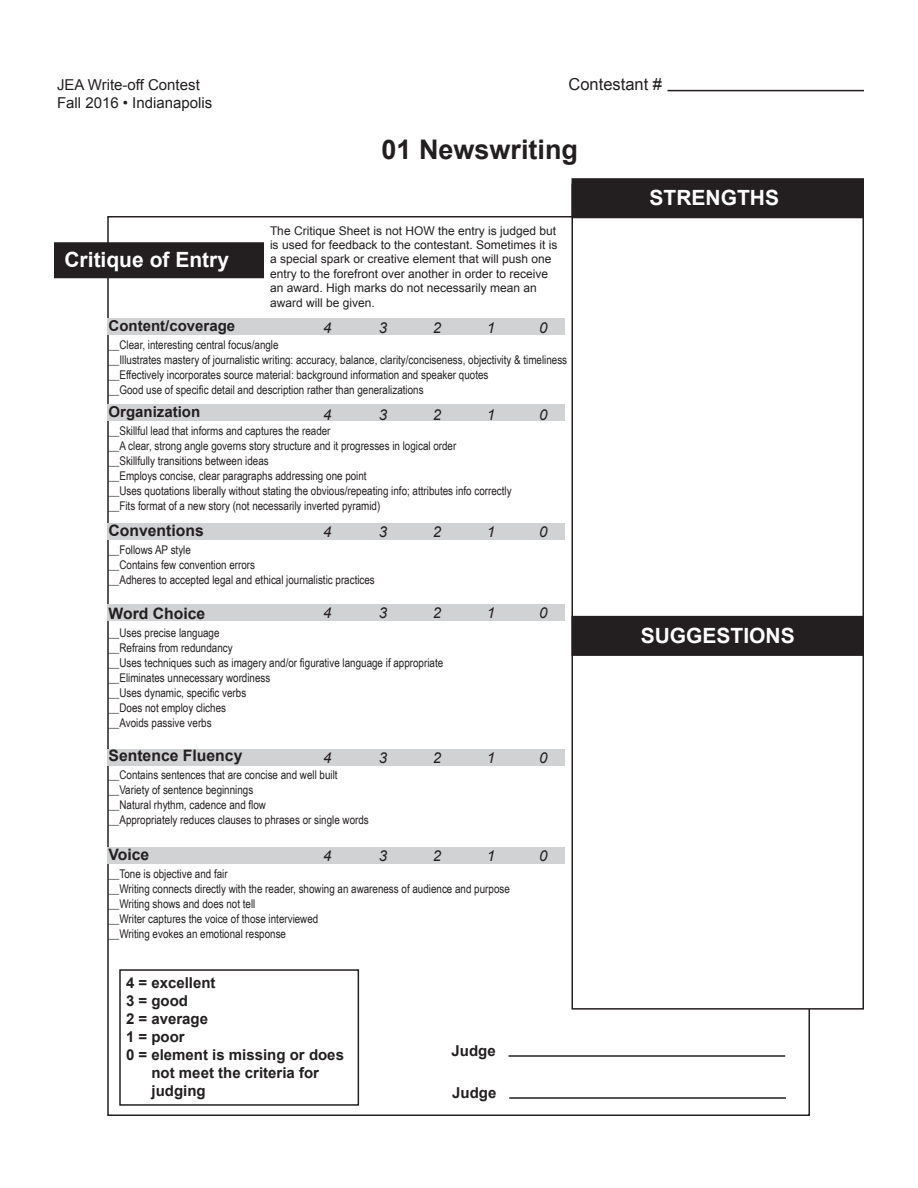
<style>
.page{position:relative;width:918px;height:1188px;background:#fff}
.page>*{position:absolute;margin:0;border:0;box-sizing:border-box;transform-origin:0 0}
.t1{font:700 27px "Arial";color:#231f20}
.t2{font:700 21px "Arial";color:#fff}
.t3{font:16.5px "Arial";color:#231f20}
.t4{font:700 15.75px "Arial";color:#231f20}
.t5{font:700 15px "Arial";color:#231f20}
.t6{font:15px/18px "Arial";color:#231f20}
.t7{font:italic 15px "Arial";color:#231f20}
.t8{font:12px "Arial Narrow";color:#231f20}
.t9{font:12px/14.4px "Arial";color:#231f20}
</style>
<div class="page">
<hr style="left:668px;top:90px;width:196px;height:1px;background:#231f20">
<div style="left:55px;top:243px;width:208px;height:35px;background:#231f20"></div>
<div style="left:54px;top:242px;width:210px;height:36px;border:2px solid #231f20"></div>
<div style="left:572px;top:184px;width:292px;height:826px;border:2px solid #231f20"></div>
<div style="left:572px;top:179px;width:291px;height:39px;background:#231f20"></div>
<div style="left:572px;top:178px;width:292px;height:40px;border:2px solid #231f20"></div>
<hr style="left:508px;top:1055px;width:277px;height:2px;background:#231f20">
<hr style="left:509px;top:1097px;width:277px;height:2px;background:#231f20">
<div style="left:572px;top:617px;width:291px;height:38px;background:#231f20"></div>
<div style="left:572px;top:616px;width:292px;height:40px;border:2px solid #231f20"></div>
<div style="left:119px;top:969px;width:240px;height:137px;border:2px solid #231f20"></div>
<div style="left:107px;top:848px;width:458px;height:16px;background:#d1d2d4"></div>
<div style="left:107px;top:749px;width:458px;height:17px;background:#d1d2d4"></div>
<div style="left:107px;top:604px;width:458px;height:17px;background:#d1d2d4"></div>
<div style="left:107px;top:318px;width:458px;height:16px;background:#d1d2d4"></div>
<div style="left:107px;top:405px;width:458px;height:16px;background:#d1d2d4"></div>
<div style="left:107px;top:524px;width:458px;height:16px;background:#d1d2d4"></div>
<p class="t6" style="left:57px;top:75px;width:157px">JEA Write-off Contest<br>Fall 2016 • Indianapolis</p>
<h3 class="t3" style="left:568px;top:73px;width:95px">Contestant #</h3>
<h2 class="t2" style="left:64px;top:245px;width:166px">Critique of Entry</h2>
<p class="t1" style="left:381px;top:131px;width:198px">01 Newswriting</p>
<p class="t9" style="left:270px;top:223px;width:289px">The Critique Sheet is not HOW the entry is judged but is used for feedback to the contestant. Sometimes it is a special spark or creative element that will push one entry to the forefront over another in order to receive an award. High marks do not necessarily mean an award will be given.</p>
<p class="t5" style="left:109px;top:315px;width:128px">Content/coverage</p>
<p class="t8" style="left:109px;top:336px;width:172px">__Clear, interesting central focus/angle</p>
<p class="t8" style="left:109px;top:351px;width:460px">__Illustrates mastery of journalistic writing: accuracy, balance, clarity/conciseness, objectivity &amp; timeliness</p>
<p class="t8" style="left:109px;top:366px;width:381px">__Effectively incorporates source material: background information and speaker quotes</p>
<p class="t8" style="left:109px;top:381px;width:317px">__Good use of specific detail and description rather than generalizations</p>
<p class="t5" style="left:109px;top:401px;width:93px">Organization</p>
<p class="t8" style="left:109px;top:422px;width:224px">__Skillful lead that informs and captures the reader</p>
<p class="t8" style="left:109px;top:437px;width:349px">__A clear, strong angle governs story structure and it progresses in logical order</p>
<p class="t8" style="left:109px;top:452px;width:162px">__Skillfully transitions between ideas</p>
<p class="t8" style="left:109px;top:467px;width:260px">__Employs concise, clear paragraphs addressing one point</p>
<p class="t8" style="left:109px;top:482px;width:405px">__Uses quotations liberally without stating the obvious/repeating info; attributes info correctly</p>
<p class="t8" style="left:109px;top:497px;width:273px">__Fits format of a new story (not necessarily inverted pyramid)</p>
<p class="t4" style="left:109px;top:519px;width:97px">Conventions</p>
<p class="t8" style="left:109px;top:541px;width:84px">__Follows AP style</p>
<p class="t8" style="left:109px;top:556px;width:148px">__Contains few convention errors</p>
<p class="t8" style="left:109px;top:571px;width:268px">__Adheres to accepted legal and ethical journalistic practices</p>
<p class="t4" style="left:109px;top:603px;width:98px">Word Choice</p>
<p class="t8" style="left:109px;top:624px;width:113px">__Uses precise language</p>
<p class="t8" style="left:109px;top:639px;width:126px">__Refrains from redundancy</p>
<p class="t8" style="left:109px;top:654px;width:336px">__Uses techniques such as imagery and/or figurative language if appropriate</p>
<p class="t8" style="left:109px;top:669px;width:163px">__Eliminates unnecessary wordiness</p>
<p class="t8" style="left:109px;top:684px;width:139px">__Uses dynamic, specific verbs</p>
<p class="t8" style="left:109px;top:699px;width:119px">__Does not employ cliches</p>
<p class="t8" style="left:109px;top:714px;width:105px">__Avoids passive verbs</p>
<p class="t4" style="left:109px;top:745px;width:135px">Sentence Fluency</p>
<p class="t8" style="left:109px;top:766px;width:231px">__Contains sentences that are concise and well built</p>
<p class="t8" style="left:109px;top:781px;width:146px">__Variety of sentence beginnings</p>
<p class="t8" style="left:109px;top:796px;width:159px">__Natural rhythm, cadence and flow</p>
<p class="t8" style="left:109px;top:811px;width:262px">__Appropriately reduces clauses to phrases or single words</p>
<p class="t4" style="left:109px;top:843px;width:42px">Voice</p>
<p class="t8" style="left:109px;top:865px;width:121px">__Tone is objective and fair</p>
<p class="t8" style="left:109px;top:880px;width:403px">__Writing connects directly with the reader, showing an awareness of audience and purpose</p>
<p class="t8" style="left:109px;top:895px;width:148px">__Writing shows and does not tell</p>
<p class="t8" style="left:109px;top:910px;width:211px">__Writer captures the voice of those interviewed</p>
<p class="t8" style="left:109px;top:925px;width:179px">__Writing evokes an emotional response</p>
<p class="t7" style="left:323px;top:318px;width:10px">4</p>
<p class="t7" style="left:379px;top:318px;width:10px">3</p>
<p class="t7" style="left:433px;top:318px;width:10px">2</p>
<p class="t7" style="left:487px;top:318px;width:10px">1</p>
<p class="t7" style="left:539px;top:318px;width:10px">0</p>
<p class="t7" style="left:323px;top:405px;width:10px">4</p>
<p class="t7" style="left:379px;top:405px;width:10px">3</p>
<p class="t7" style="left:433px;top:405px;width:10px">2</p>
<p class="t7" style="left:487px;top:405px;width:10px">1</p>
<p class="t7" style="left:539px;top:405px;width:10px">0</p>
<p class="t7" style="left:323px;top:522px;width:10px">4</p>
<p class="t7" style="left:379px;top:522px;width:10px">3</p>
<p class="t7" style="left:433px;top:522px;width:10px">2</p>
<p class="t7" style="left:487px;top:522px;width:10px">1</p>
<p class="t7" style="left:539px;top:522px;width:10px">0</p>
<p class="t7" style="left:323px;top:603px;width:10px">4</p>
<p class="t7" style="left:379px;top:603px;width:10px">3</p>
<p class="t7" style="left:433px;top:603px;width:10px">2</p>
<p class="t7" style="left:487px;top:603px;width:10px">1</p>
<p class="t7" style="left:539px;top:603px;width:10px">0</p>
<p class="t7" style="left:323px;top:748px;width:10px">4</p>
<p class="t7" style="left:379px;top:748px;width:10px">3</p>
<p class="t7" style="left:433px;top:748px;width:10px">2</p>
<p class="t7" style="left:487px;top:748px;width:10px">1</p>
<p class="t7" style="left:539px;top:748px;width:10px">0</p>
<p class="t7" style="left:323px;top:846px;width:10px">4</p>
<p class="t7" style="left:379px;top:846px;width:10px">3</p>
<p class="t7" style="left:433px;top:846px;width:10px">2</p>
<p class="t7" style="left:487px;top:846px;width:10px">1</p>
<p class="t7" style="left:539px;top:846px;width:10px">0</p>
<p class="t5" style="left:126px;top:972px;width:91px">4 = excellent</p>
<p class="t5" style="left:126px;top:990px;width:64px">3 = good</p>
<p class="t5" style="left:126px;top:1008px;width:84px">2 = average</p>
<p class="t5" style="left:126px;top:1026px;width:60px">1 = poor</p>
<p class="t5" style="left:126px;top:1044px;width:220px">0 = element is missing or does</p>
<p class="t5" style="left:152px;top:1062px;width:169px">not meet the criteria for</p>
<p class="t5" style="left:152px;top:1080px;width:56px">judging</p>
<p class="t5" style="left:452px;top:1040px;width:46px">Judge</p>
<p class="t5" style="left:452px;top:1082px;width:46px">Judge</p>
<h2 class="t2" style="left:650px;top:182px;width:131px">STRENGTHS</h2>
<h2 class="t2" style="left:641px;top:621px;width:156px">SUGGESTIONS</h2>
</div>
